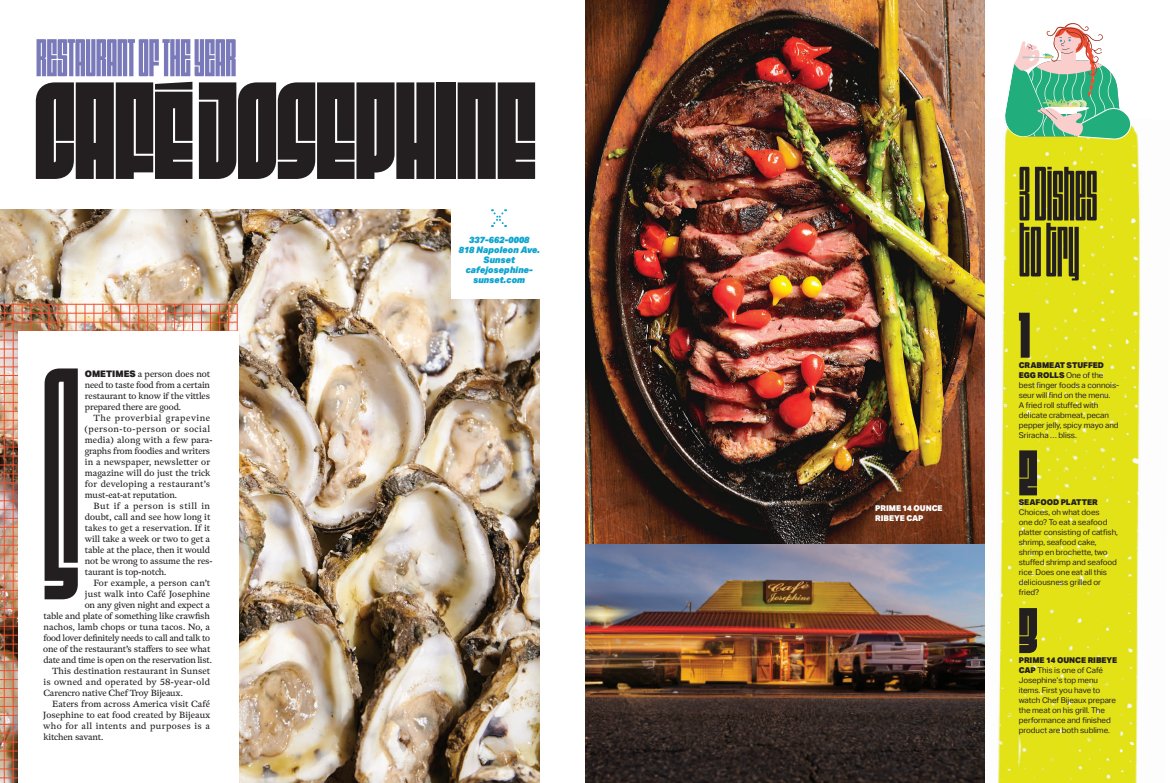
<style>
.page{position:relative;width:1170px;height:783px;background:#fff}
.page>*{position:absolute;margin:0;border:0;box-sizing:border-box;transform-origin:0 0}
.t1{font:extra-condensed 307.8px "Fit";color:#231f20}
.t2{font:128.7px "Fit";color:#231f20}
.t3{font:76.7px/56px "Dimensions 300 R";color:#231f20}
.t4{font:60px "Fit";color:#231f20}
.t5{font:53px "Dimensions 400 R";color:#7a79ba}
.t6{font:9px/11px "Meno Text";color:#231f20;text-align:justify}
.t7{font:9px/11px "Meno Text";letter-spacing:.02em;color:#231f20}
.t8{font:9px "Meno Text";letter-spacing:-.02em;color:#231f20}
.t9{font:italic 900 9px/10px "Aktiv Grotesk";letter-spacing:-.005em;color:#0ea4cf;text-align:center}
.t10{font:9px "Meno Text";letter-spacing:.03em;color:#231f20}
.t11{font:9px "Meno Text";letter-spacing:.04em;color:#231f20}
.t12{font:8px/10px "Aktiv Grotesk";letter-spacing:-.005em;color:#231f20}
.t13{font:900 8px/10px "Aktiv Grotesk";letter-spacing:-.005em;color:#fff}
.t14{font:900 8px "Aktiv Grotesk";letter-spacing:-.005em;color:#231f20}
.s1{font-family:"Aktiv Grotesk";font-weight:900}
.s2{font-weight:900}
</style>
<div class="page">
<img style="left:0;top:209px;width:540px;height:574px">
<hr style="left:237px;top:304px;width:1px;height:479px;background:#ef4e33">
<hr style="left:57px;top:304px;width:1px;height:479px;background:#ef4e33">
<hr style="left:129px;top:304px;width:1px;height:479px;background:#ef4e33">
<hr style="left:192px;top:304px;width:1px;height:479px;background:#ef4e33">
<hr style="left:22px;top:304px;width:1px;height:479px;background:#ef4e33">
<hr style="left:93px;top:304px;width:1px;height:479px;background:#ef4e33">
<hr style="left:174px;top:304px;width:1px;height:479px;background:#ef4e33">
<hr style="left:40px;top:304px;width:1px;height:479px;background:#ef4e33">
<hr style="left:111px;top:304px;width:1px;height:479px;background:#ef4e33">
<hr style="left:4px;top:304px;width:1px;height:479px;background:#ef4e33">
<hr style="left:76px;top:304px;width:1px;height:479px;background:#ef4e33">
<hr style="left:156px;top:304px;width:1px;height:479px;background:#ef4e33">
<hr style="left:219px;top:304px;width:1px;height:479px;background:#ef4e33">
<hr style="left:66px;top:304px;width:1px;height:479px;background:#ef4e33">
<hr style="left:147px;top:304px;width:1px;height:479px;background:#ef4e33">
<hr style="left:210px;top:304px;width:1px;height:479px;background:#ef4e33">
<hr style="left:138px;top:304px;width:1px;height:479px;background:#ef4e33">
<hr style="left:201px;top:304px;width:1px;height:479px;background:#ef4e33">
<hr style="left:31px;top:304px;width:1px;height:479px;background:#ef4e33">
<hr style="left:102px;top:304px;width:1px;height:479px;background:#ef4e33">
<hr style="left:49px;top:304px;width:1px;height:479px;background:#ef4e33">
<hr style="left:120px;top:304px;width:1px;height:479px;background:#ef4e33">
<hr style="left:183px;top:304px;width:1px;height:479px;background:#ef4e33">
<hr style="left:13px;top:304px;width:1px;height:479px;background:#ef4e33">
<hr style="left:84px;top:304px;width:1px;height:479px;background:#ef4e33">
<hr style="left:165px;top:304px;width:1px;height:479px;background:#ef4e33">
<hr style="left:228px;top:304px;width:1px;height:479px;background:#ef4e33">
<hr style="left:0;top:429px;width:238px;height:1px;background:#ef4e33">
<hr style="left:0;top:572px;width:238px;height:1px;background:#ef4e33">
<hr style="left:0;top:715px;width:238px;height:1px;background:#ef4e33">
<hr style="left:0;top:357px;width:238px;height:1px;background:#ef4e33">
<hr style="left:0;top:500px;width:238px;height:1px;background:#ef4e33">
<hr style="left:0;top:644px;width:238px;height:1px;background:#ef4e33">
<hr style="left:0;top:393px;width:238px;height:1px;background:#ef4e33">
<hr style="left:0;top:536px;width:238px;height:1px;background:#ef4e33">
<hr style="left:0;top:679px;width:238px;height:1px;background:#ef4e33">
<hr style="left:0;top:322px;width:237px;height:1px;background:#ef4e33">
<hr style="left:0;top:464px;width:238px;height:1px;background:#ef4e33">
<hr style="left:0;top:608px;width:238px;height:1px;background:#ef4e33">
<hr style="left:0;top:751px;width:238px;height:1px;background:#ef4e33">
<hr style="left:0;top:411px;width:238px;height:1px;background:#ef4e33">
<hr style="left:0;top:554px;width:238px;height:1px;background:#ef4e33">
<hr style="left:0;top:697px;width:238px;height:1px;background:#ef4e33">
<hr style="left:0;top:340px;width:238px;height:1px;background:#ef4e33">
<hr style="left:0;top:482px;width:238px;height:1px;background:#ef4e33">
<hr style="left:0;top:626px;width:238px;height:1px;background:#ef4e33">
<hr style="left:0;top:768px;width:238px;height:1px;background:#ef4e33">
<hr style="left:0;top:375px;width:238px;height:1px;background:#ef4e33">
<hr style="left:0;top:518px;width:238px;height:1px;background:#ef4e33">
<hr style="left:0;top:661px;width:238px;height:1px;background:#ef4e33">
<hr style="left:0;top:304px;width:237px;height:1px;background:#ef4e33">
<hr style="left:0;top:447px;width:238px;height:1px;background:#ef4e33">
<hr style="left:0;top:590px;width:238px;height:1px;background:#ef4e33">
<hr style="left:0;top:733px;width:238px;height:1px;background:#ef4e33">
<hr style="left:0;top:438px;width:238px;height:1px;background:#ef4e33">
<hr style="left:0;top:580px;width:238px;height:1px;background:#ef4e33">
<hr style="left:0;top:724px;width:238px;height:1px;background:#ef4e33">
<hr style="left:0;top:366px;width:238px;height:1px;background:#ef4e33">
<hr style="left:0;top:509px;width:238px;height:1px;background:#ef4e33">
<hr style="left:0;top:653px;width:238px;height:1px;background:#ef4e33">
<hr style="left:0;top:402px;width:238px;height:1px;background:#ef4e33">
<hr style="left:0;top:545px;width:238px;height:1px;background:#ef4e33">
<hr style="left:0;top:688px;width:238px;height:1px;background:#ef4e33">
<hr style="left:0;top:331px;width:237px;height:1px;background:#ef4e33">
<hr style="left:0;top:473px;width:238px;height:1px;background:#ef4e33">
<hr style="left:0;top:617px;width:238px;height:1px;background:#ef4e33">
<hr style="left:0;top:759px;width:238px;height:1px;background:#ef4e33">
<hr style="left:0;top:420px;width:238px;height:1px;background:#ef4e33">
<hr style="left:0;top:563px;width:238px;height:1px;background:#ef4e33">
<hr style="left:0;top:706px;width:238px;height:1px;background:#ef4e33">
<hr style="left:0;top:349px;width:238px;height:1px;background:#ef4e33">
<hr style="left:0;top:491px;width:238px;height:1px;background:#ef4e33">
<hr style="left:0;top:635px;width:238px;height:1px;background:#ef4e33">
<hr style="left:0;top:777px;width:238px;height:1px;background:#ef4e33">
<hr style="left:0;top:384px;width:238px;height:1px;background:#ef4e33">
<hr style="left:0;top:527px;width:238px;height:1px;background:#ef4e33">
<hr style="left:0;top:670px;width:238px;height:1px;background:#ef4e33">
<hr style="left:0;top:313px;width:237px;height:1px;background:#ef4e33">
<hr style="left:0;top:456px;width:238px;height:1px;background:#ef4e33">
<hr style="left:0;top:599px;width:238px;height:1px;background:#ef4e33">
<hr style="left:0;top:742px;width:238px;height:1px;background:#ef4e33">
<div style="left:18px;top:332px;width:220px;height:451px;background:#fff"></div>
<div style="left:451px;top:200px;width:93px;height:98px;background:#fff"></div>
<svg style="left:491px;top:209px;width:16px;height:18px"></svg>
<img style="left:998px;top:125px;width:143px;height:658px">
<svg style="left:1004px;top:23px;width:129px;height:117px"></svg>
<img style="left:585px;top:0;width:400px;height:544px">
<img style="left:585px;top:544px;width:400px;height:239px">
<img style="left:822px;top:416px;width:106px;height:101px">
<h3 class="t5" style="left:36px;top:27px;width:202px">RESTAURANT OF THE YEAR</h3>
<h2 class="t2" style="left:35px;top:63px;width:503px">CAFÉ JOSEPHINE</h2>
<h1 class="t1" style="left:42px;top:313px;width:39px">S</h1>
<p class="t6" style="left:85px;top:368px;width:127px"><span class="s1">OMETIMES</span> a person does not need to taste food from a certain restaurant to know if the vittles prepared there are good.</p>
<p class="t7" style="left:84px;top:412px;width:130px;text-indent:9px">The proverbial grapevine (person-to-person or social media) along with a few para&shy;graphs from foodies and writers in a newspaper, newsletter or magazine will do just the trick for developing a restaurant’s must-eat-at reputation.</p>
<p class="t6" style="left:85px;top:500px;width:129px;text-align:left;text-indent:9px">But if a person is still in doubt, call and see how long it takes to get a reservation. If it will take a week or two to get a table at the place, then it would not be wrong to assume the res&shy;taurant is top-notch.</p>
<p class="t7" style="left:94px;top:577px;width:118px">For example, a person can’t</p>
<p class="t6" style="left:85px;top:588px;width:127px">just walk into Café Josephine</p>
<p class="t6" style="left:85px;top:599px;width:127px">on any given night and expect a</p>
<p class="t6" style="left:43px;top:610px;width:168px">table and plate of something like crawfish</p>
<p class="t6" style="left:43px;top:621px;width:168px">nachos, lamb chops or tuna tacos. No, a</p>
<p class="t8" style="left:43px;top:632px;width:168px">food lover definitely needs to call and talk to</p>
<p class="t6" style="left:43px;top:643px;width:169px">one of the restaurant’s staffers to see what</p>
<p class="t8" style="left:43px;top:654px;width:170px">date and time is open on the reservation list.</p>
<p class="t6" style="left:52px;top:665px;width:160px">This destination restaurant in Sunset</p>
<p class="t10" style="left:43px;top:676px;width:168px">is owned and operated by 58-year-old</p>
<p class="t6" style="left:43px;top:687px;width:141px">Carencro native Chef Troy Bijeaux.</p>
<p class="t6" style="left:52px;top:698px;width:159px">Eaters from across America visit Café</p>
<p class="t6" style="left:43px;top:709px;width:169px">Josephine to eat food created by Bijeaux</p>
<p class="t11" style="left:43px;top:720px;width:168px">who for all intents and purposes is a</p>
<p class="t6" style="left:44px;top:731px;width:61px">kitchen savant.</p>
<p class="t9" style="left:458px;top:235px;width:83px">337-662-0008<br>818 Napoleon Ave.<br>Sunset cafejosephine&shy;sunset.com</p>
<p class="t13" style="left:875px;top:503px;width:69px">PRIME 14 OUNCE<br>RIBEYE CAP</p>
<h3 class="t3" style="left:1019px;top:166px;width:80px">3 Dishes to try</h3>
<h3 class="t4" style="left:1019px;top:304px;width:13px">1</h3>
<p class="t12" style="left:1019px;top:360px;width:102px"><span class="s2">CRABMEAT STUFFED<br>EGG ROLLS</span> One of the best finger foods a connois&shy;seur will find on the menu.<br>A fried roll stuffed with delicate crabmeat, pecan pepper jelly, spicy mayo and<br>Sriracha … bliss.</p>
<h3 class="t4" style="left:1019px;top:441px;width:20px">2</h3>
<p class="t14" style="left:1019px;top:497px;width:81px">SEAFOOD PLATTER</p>
<p class="t12" style="left:1019px;top:508px;width:101px">Choices, oh what does<br>one do? To eat a seafood platter consisting of catfish, shrimp, seafood cake, shrimp en brochette, two stuffed shrimp and seafood rice. Does one eat all this deliciousness grilled or fried?</p>
<h3 class="t4" style="left:1019px;top:599px;width:20px">3</h3>
<p class="t12" style="left:1019px;top:655px;width:100px"><span class="s2">PRIME 14 OUNCE RIBEYE<br>CAP</span> This is one of Café<br>Josephine’s top menu items. First you have to watch Chef Bijeaux prepare the meat on his grill. The performance and finished product are both sublime.</p>
</div>
